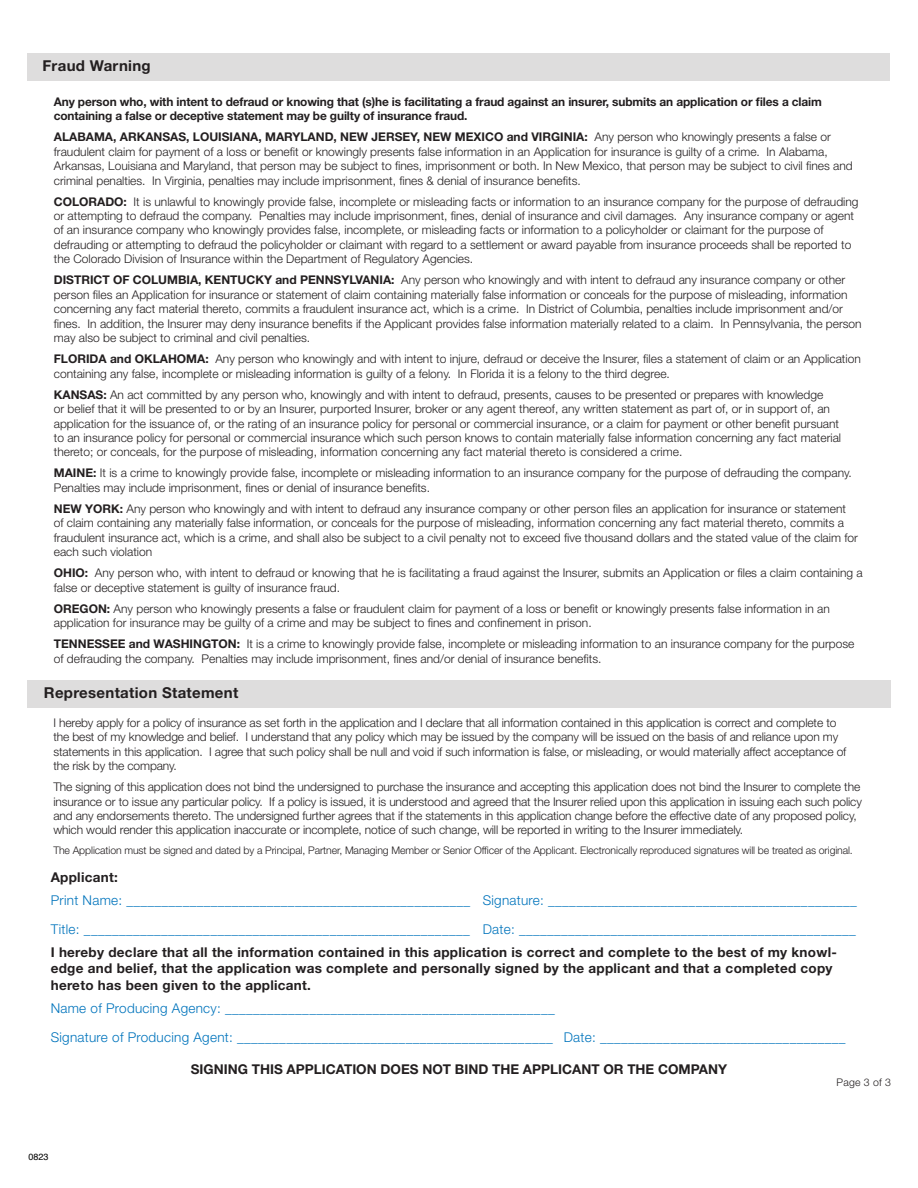
<style>
.page{position:relative;width:918px;height:1188px;background:#fff}
.page>*{position:absolute;margin:0;border:0;box-sizing:border-box;transform-origin:0 0}
.t1{font:700 15px "Helvetica Neue LT Std";letter-spacing:.02em;color:#231f20}
.t2{font:300 13.5px "Helvetica Neue LT Std";letter-spacing:.02em;color:#0174bc}
.t3{font:700 13.5px/16.2px "Helvetica Neue LT Std";letter-spacing:.02em;color:#231f20}
.t4{font:700 13.5px "Helvetica Neue LT Std";color:#231f20}
.t5{font:300 12px/14.4px "Helvetica Neue LT Std";color:#231f20}
.t6{font:700 12px/14.4px "Helvetica Neue LT Std";letter-spacing:-.01em;color:#231f20}
.t7{font:300 10.5px "Helvetica Neue LT Std";letter-spacing:-.01em;color:#231f20}
.t8{font:9px "Helvetica";color:#000}
.s1{font-weight:700}
</style>
<div class="page">
<div style="left:27px;top:680px;width:864px;height:28px;background:#dedddd"></div>
<div style="left:27px;top:53px;width:863px;height:28px;background:#dedddd"></div>
<p class="t1" style="left:42px;top:56px;width:110px">Fraud Warning</p>
<p class="t6" style="left:54px;top:94px;width:770px">Any person who, with intent to defraud or knowing that (s)he is facilitating a fraud against an insurer, submits an application or files a claim containing a false or deceptive statement may be guilty of insurance fraud.</p>
<p class="t5" style="left:54px;top:130px;width:801px"><span class="s1">ALABAMA, ARKANSAS, LOUISIANA, MARYLAND, NEW JERSEY, NEW MEXICO and VIRGINIA:</span> Any person who knowingly presents a false or fraudulent claim for payment of a loss or benefit or knowingly presents false information in an Application for insurance is guilty of a crime. In Alabama, Arkansas, Louisiana and Maryland, that person may be subject to fines, imprisonment or both. In New Mexico, that person may be subject to civil fines and criminal penalties. In Virginia, penalties may include imprisonment, fines &amp; denial of insurance benefits.</p>
<p class="t5" style="left:54px;top:194px;width:806px"><span class="s1">COLORADO:</span> It is unlawful to knowingly provide false, incomplete or misleading facts or information to an insurance company for the purpose of defrauding or attempting to defraud the company. Penalties may include imprisonment, fines, denial of insurance and civil damages. Any insurance company or agent of an insurance company who knowingly provides false, incomplete, or misleading facts or information to a policyholder or claimant for the purpose of defrauding or attempting to defraud the policyholder or claimant with regard to a settlement or award payable from insurance proceeds shall be reported to the Colorado Division of Insurance within the Department of Regulatory Agencies.</p>
<p class="t5" style="left:54px;top:273px;width:809px"><span class="s1">DISTRICT OF COLUMBIA, KENTUCKY and PENNSYLVANIA:</span> Any person who knowingly and with intent to defraud any insurance company or other person files an Application for insurance or statement of claim containing materially false information or conceals for the purpose of misleading, information concerning any fact material thereto, commits a fraudulent insurance act, which is a crime. In District of Columbia, penalties include imprisonment and/or fines. In addition, the Insurer may deny insurance benefits if the Applicant provides false information materially related to a claim. In Pennsylvania, the person may also be subject to criminal and civil penalties.</p>
<p class="t5" style="left:54px;top:351px;width:809px"><span class="s1">FLORIDA and OKLAHOMA:</span> Any person who knowingly and with intent to injure, defraud or deceive the Insurer, files a statement of claim or an Application containing any false, incomplete or misleading information is guilty of a felony. In Florida it is a felony to the third degree.</p>
<p class="t5" style="left:54px;top:387px;width:789px"><span class="s1">KANSAS:</span> An act committed by any person who, knowingly and with intent to defraud, presents, causes to be presented or prepares with knowledge<br>or belief that it will be presented to or by an Insurer, purported Insurer, broker or any agent thereof, any written statement as part of, or in support of, an application for the issuance of, or the rating of an insurance policy for personal or commercial insurance, or a claim for payment or other benefit pursuant to an insurance policy for personal or commercial insurance which such person knows to contain materially false information concerning any fact material thereto; or conceals, for the purpose of misleading, information concerning any fact material thereto is considered a crime.</p>
<p class="t5" style="left:54px;top:466px;width:800px"><span class="s1">MAINE:</span> It is a crime to knowingly provide false, incomplete or misleading information to an insurance company for the purpose of defrauding the company.<br>Penalties may include imprisonment, fines or denial of insurance benefits.</p>
<p class="t5" style="left:54px;top:501px;width:806px"><span class="s1">NEW YORK:</span> Any person who knowingly and with intent to defraud any insurance company or other person files an application for insurance or statement of claim containing any materially false information, or conceals for the purpose of misleading, information concerning any fact material thereto, commits a fraudulent insurance act, which is a crime, and shall also be subject to a civil penalty not to exceed five thousand dollars and the stated value of the claim for each such violation</p>
<p class="t5" style="left:54px;top:566px;width:811px"><span class="s1">OHIO:</span> Any person who, with intent to defraud or knowing that he is facilitating a fraud against the Insurer, submits an Application or files a claim containing a false or deceptive statement is guilty of insurance fraud.</p>
<p class="t5" style="left:54px;top:601px;width:778px"><span class="s1">OREGON:</span> Any person who knowingly presents a false or fraudulent claim for payment of a loss or benefit or knowingly presents false information in an application for insurance may be guilty of a crime and may be subject to fines and confinement in prison.</p>
<p class="t5" style="left:54px;top:637px;width:802px"><span class="s1">TENNESSEE and WASHINGTON:</span> It is a crime to knowingly provide false, incomplete or misleading information to an insurance company for the purpose of defrauding the company. Penalties may include imprisonment, fines and/or denial of insurance benefits.</p>
<p class="t1" style="left:44px;top:683px;width:196px">Representation Statement</p>
<p class="t5" style="left:53px;top:715px;width:795px">I hereby apply for a policy of insurance as set forth in the application and I declare that all information contained in this application is correct and complete to the best of my knowledge and belief. I understand that any policy which may be issued by the company will be issued on the basis of and reliance upon my statements in this application. I agree that such policy shall be null and void if such information is false, or misleading, or would materially affect acceptance of the risk by the company.</p>
<p class="t5" style="left:53px;top:779px;width:810px">The signing of this application does not bind the undersigned to purchase the insurance and accepting this application does not bind the Insurer to complete the insurance or to issue any particular policy. If a policy is issued, it is understood and agreed that the Insurer relied upon this application in issuing each such policy and any endorsements thereto. The undersigned further agrees that if the statements in this application change before the effective date of any proposed policy, which would render this application inaccurate or incomplete, notice of such change, will be reported in writing to the Insurer immediately.</p>
<p class="t7" style="left:53px;top:844px;width:801px">The Application must be signed and dated by a Principal, Partner, Managing Member or Senior Officer of the Applicant. Electronically reproduced signatures will be treated as original.</p>
<p class="t3" style="left:51px;top:868px;width:69px">Applicant:</p>
<p class="t2" style="left:51px;top:892px;width:808px">Print Name: _________________________________________________ Signature: ____________________________________________</p>
<p class="t2" style="left:51px;top:921px;width:807px">Title: _______________________________________________________ Date: ________________________________________________</p>
<p class="t3" style="left:51px;top:944px;width:788px">I hereby declare that all the information contained in this application is correct and complete to the best of my knowl&shy;edge and belief, that the application was complete and personally signed by the applicant and that a completed copy hereto has been given to the applicant.</p>
<p class="t2" style="left:51px;top:1000px;width:506px">Name of Producing Agency: _______________________________________________</p>
<p class="t2" style="left:51px;top:1029px;width:796px">Signature of Producing Agent: _____________________________________________ Date: ___________________________________</p>
<p class="t8" style="left:28px;top:1150px;width:22px">0823</p>
<p class="t4" style="left:191px;top:1061px;width:538px">SIGNING THIS APPLICATION DOES NOT BIND THE APPLICANT OR THE COMPANY</p>
<p class="t7" style="left:837px;top:1076px;width:56px">Page 3 of 3</p>
</div>
